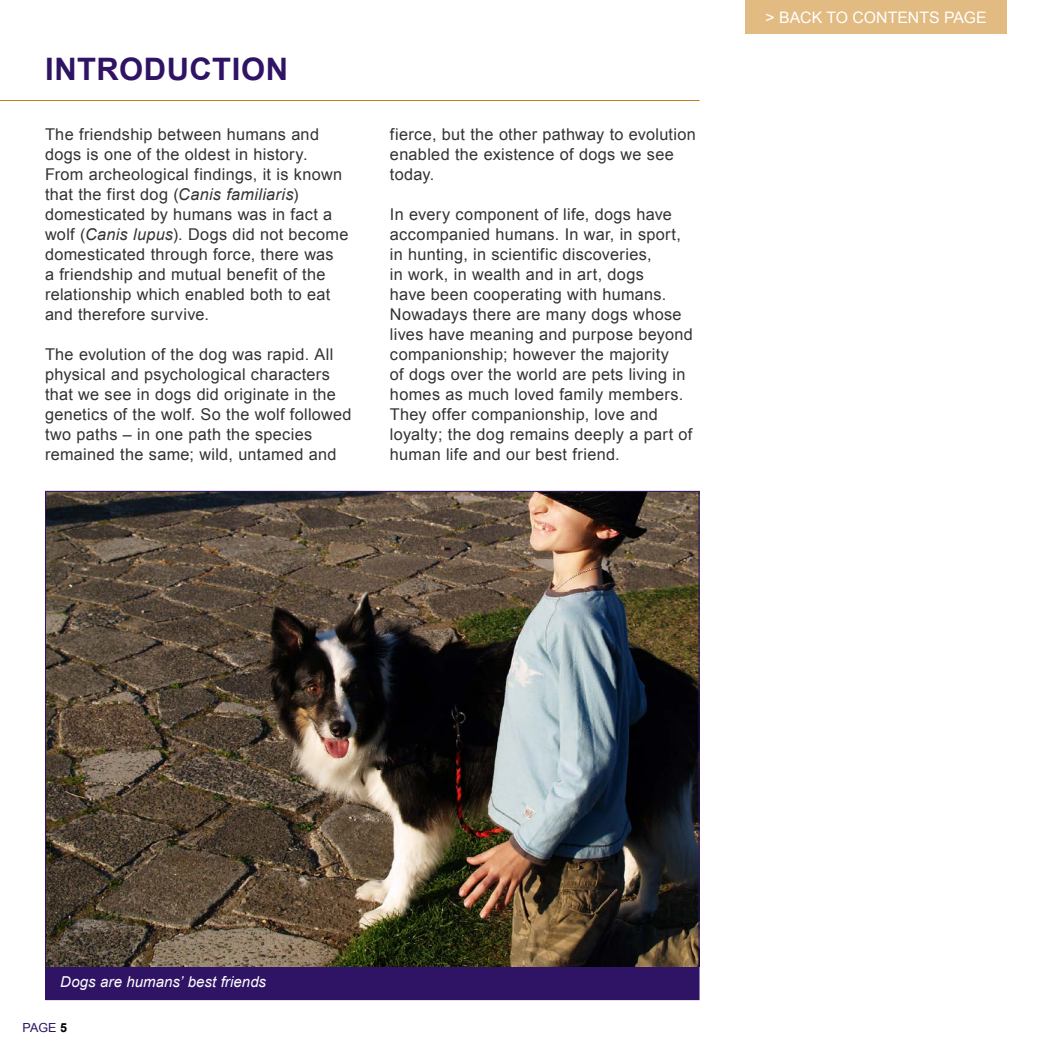
<style>
.page{position:relative;width:1053px;height:1053px;background:#fff}
.page>*{position:absolute;margin:0;border:0;box-sizing:border-box;transform-origin:0 0}
.t1{font:700 31px "Arial";letter-spacing:.015em;color:#2f1364}
.t2{font:16.25px/20px "Arial";letter-spacing:.02em;color:#333}
.t3{font:15.88px "Arial";color:#fff}
.t4{font:italic 15px "Arial";letter-spacing:.005em;color:#fff}
.t5{font:12.5px "Arial";color:#2f1364}
.t6{font:700 12.5px "Arial";color:#000}
.s1{font-style:italic}
</style>
<div class="page">
<div style="left:745px;top:0;width:261px;height:34px;background:#e1bb82"></div>
<hr style="left:0;top:100px;width:699px;height:1px;background:#c37c22">
<img style="left:45px;top:490px;width:655px;height:510px">
<h1 class="t1" style="left:45px;top:49px;width:245px">INTRODUCTION</h1>
<p class="t2" style="left:45px;top:124px;width:305px">The friendship between humans and dogs is one of the oldest in history.<br>From archeological findings, it is known that the first dog (<span class="s1">Canis familiaris</span>) domesticated by humans was in fact a wolf (<span class="s1">Canis lupus</span>). Dogs did not become domesticated through force, there was<br>a friendship and mutual benefit of the relationship which enabled both to eat and therefore survive.</p>
<p class="t2" style="left:45px;top:345px;width:308px">The evolution of the dog was rapid. All physical and psychological characters that we see in dogs did originate in the genetics of the wolf. So the wolf followed two paths – in one path the species remained the same; wild, untamed and</p>
<p class="t2" style="left:390px;top:125px;width:307px">fierce, but the other pathway to evolution enabled the existence of dogs we see today.</p>
<p class="t2" style="left:390px;top:205px;width:304px">In every component of life, dogs have accompanied humans. In war, in sport, in hunting, in scientific discoveries,<br>in work, in wealth and in art, dogs<br>have been cooperating with humans.<br>Nowadays there are many dogs whose lives have meaning and purpose beyond companionship; however the majority<br>of dogs over the world are pets living in homes as much loved family members.<br>They offer companionship, love and loyalty; the dog remains deeply a part of human life and our best friend.</p>
<p class="t3" style="left:765px;top:7px;width:223px">&gt; BACK TO CONTENTS PAGE</p>
<p class="t4" style="left:60px;top:972px;width:207px">Dogs are humans’ best friends</p>
<p class="t5" style="left:22px;top:1019px;width:10px">page</p>
<p class="t6" style="left:60px;top:1019px;width:8px">5</p>
</div>
